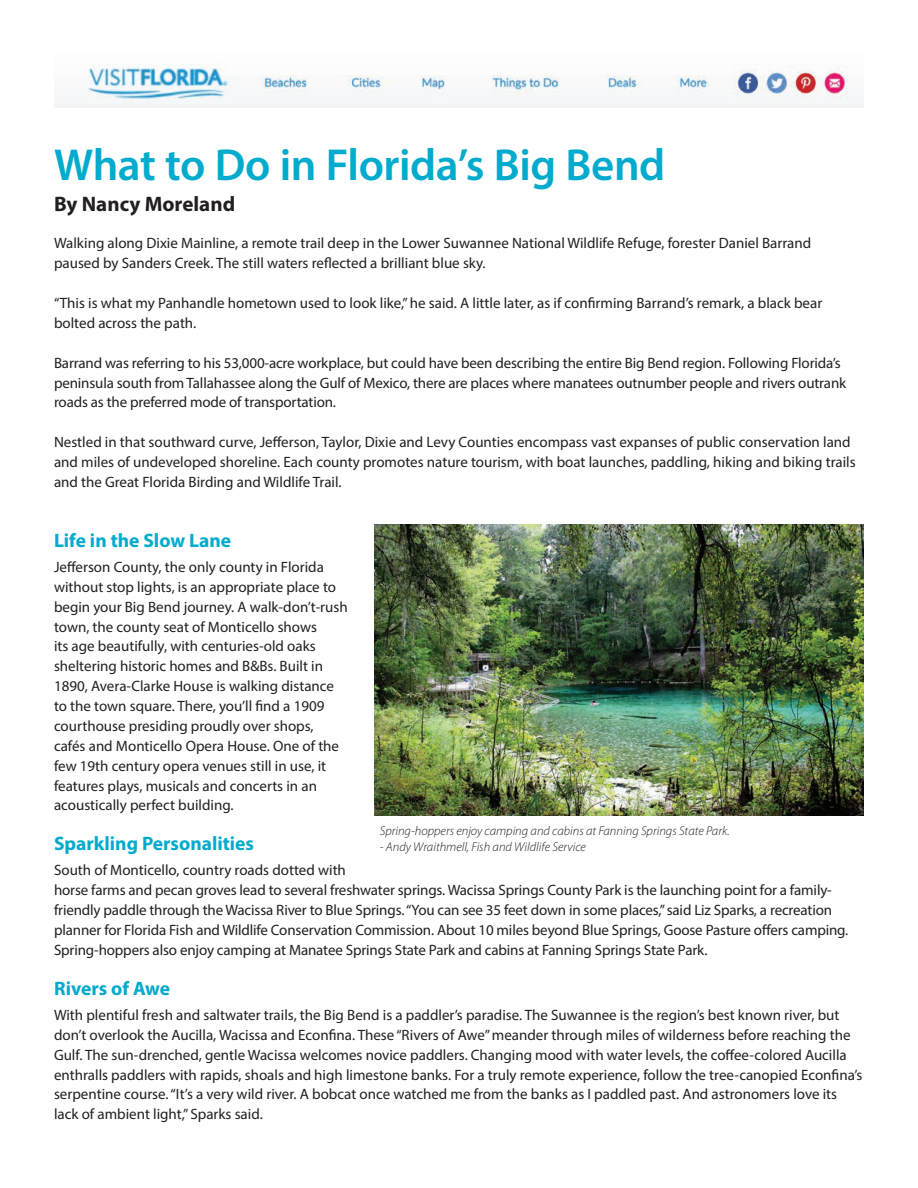
<style>
.page{position:relative;width:918px;height:1188px;background:#fff}
.page>*{position:absolute;margin:0;border:0;box-sizing:border-box;transform-origin:0 0}
.t1{font:600 45px "Myriad Pro";letter-spacing:-.01em;color:#00abcd}
.t2{font:700 21px "Myriad Pro";color:#231f20}
.t3{font:700 19.5px "Myriad Pro";color:#00abcd}
.t4{font:15px/19.8px "Myriad Pro";color:#231f20}
.t5{font:italic 300 12.75px "Myriad Pro";color:#231f20}
</style>
<div class="page">
<img style="left:54px;top:63px;width:810px;height:45px">
<img style="left:375px;top:524px;width:489px;height:292px">
<h1 class="t1" style="left:54px;top:136px;width:613px">What to Do in Florida’s Big Bend</h1>
<h2 class="t2" style="left:54px;top:190px;width:183px">By Nancy Moreland</h2>
<p class="t4" style="left:54px;top:233px;width:759px">Walking along Dixie Mainline, a remote trail deep in the Lower Suwannee National Wildlife Refuge, forester Daniel Barrand paused by Sanders Creek. The still waters reflected a brilliant blue sky.</p>
<p class="t4" style="left:54px;top:293px;width:770px">“This is what my Panhandle hometown used to look like,” he said. A little later, as if confirming Barrand’s remark, a black bear bolted across the path.</p>
<p class="t4" style="left:54px;top:353px;width:794px">Barrand was referring to his 53,000-acre workplace, but could have been describing the entire Big Bend region. Following Florida’s peninsula south from Tallahassee along the Gulf of Mexico, there are places where manatees outnumber people and rivers outrank roads as the preferred mode of transportation.</p>
<p class="t4" style="left:54px;top:432px;width:803px">Nestled in that southward curve, Jefferson, Taylor, Dixie and Levy Counties encompass vast expanses of public conservation land and miles of undeveloped shoreline. Each county promotes nature tourism, with boat launches, paddling, hiking and biking trails and the Great Florida Birding and Wildlife Trail.</p>
<h3 class="t3" style="left:54px;top:527px;width:179px">Life in the Slow Lane</h3>
<p class="t4" style="left:54px;top:557px;width:295px">Jefferson County, the only county in Florida without stop lights, is an appropriate place to begin your Big Bend journey. A walk-don’t-rush town, the county seat of Monticello shows<br>its age beautifully, with centuries-old oaks sheltering historic homes and B&amp;Bs. Built in 1890, Avera-Clarke House is walking distance to the town square. There, you’ll find a 1909 courthouse presiding proudly over shops, cafés and Monticello Opera House. One of the few 19th century opera venues still in use, it features plays, musicals and concerts in an acoustically perfect building.</p>
<h3 class="t3" style="left:54px;top:831px;width:202px">Sparkling Personalities</h3>
<p class="t4" style="left:54px;top:860px;width:796px">South of Monticello, country roads dotted with<br>horse farms and pecan groves lead to several freshwater springs. Wacissa Springs County Park is the launching point for a family&shy;friendly paddle through the Wacissa River to Blue Springs. “You can see 35 feet down in some places,” said Liz Sparks, a recreation planner for Florida Fish and Wildlife Conservation Commission. About 10 miles beyond Blue Springs, Goose Pasture offers camping.<br>Spring-hoppers also enjoy camping at Manatee Springs State Park and cabins at Fanning Springs State Park.</p>
<h3 class="t3" style="left:54px;top:975px;width:118px">Rivers of Awe</h3>
<p class="t4" style="left:54px;top:1005px;width:810px">With plentiful fresh and saltwater trails, the Big Bend is a paddler’s paradise. The Suwannee is the region’s best known river, but don’t overlook the Aucilla, Wacissa and Econfina. These “Rivers of Awe” meander through miles of wilderness before reaching the Gulf. The sun-drenched, gentle Wacissa welcomes novice paddlers. Changing mood with water levels, the coffee-colored Aucilla enthralls paddlers with rapids, shoals and high limestone banks. For a truly remote experience, follow the tree-canopied Econfina’s serpentine course. “It’s a very wild river. A bobcat once watched me from the banks as I paddled past. And astronomers love its lack of ambient light,” Sparks said.</p>
<p class="t5" style="left:380px;top:824px;width:351px">Spring-hoppers enjoy camping and cabins at Fanning Springs State Park.</p>
<p class="t5" style="left:380px;top:840px;width:208px">- Andy Wraithmell, Fish and Wildlife Service</p>
</div>
